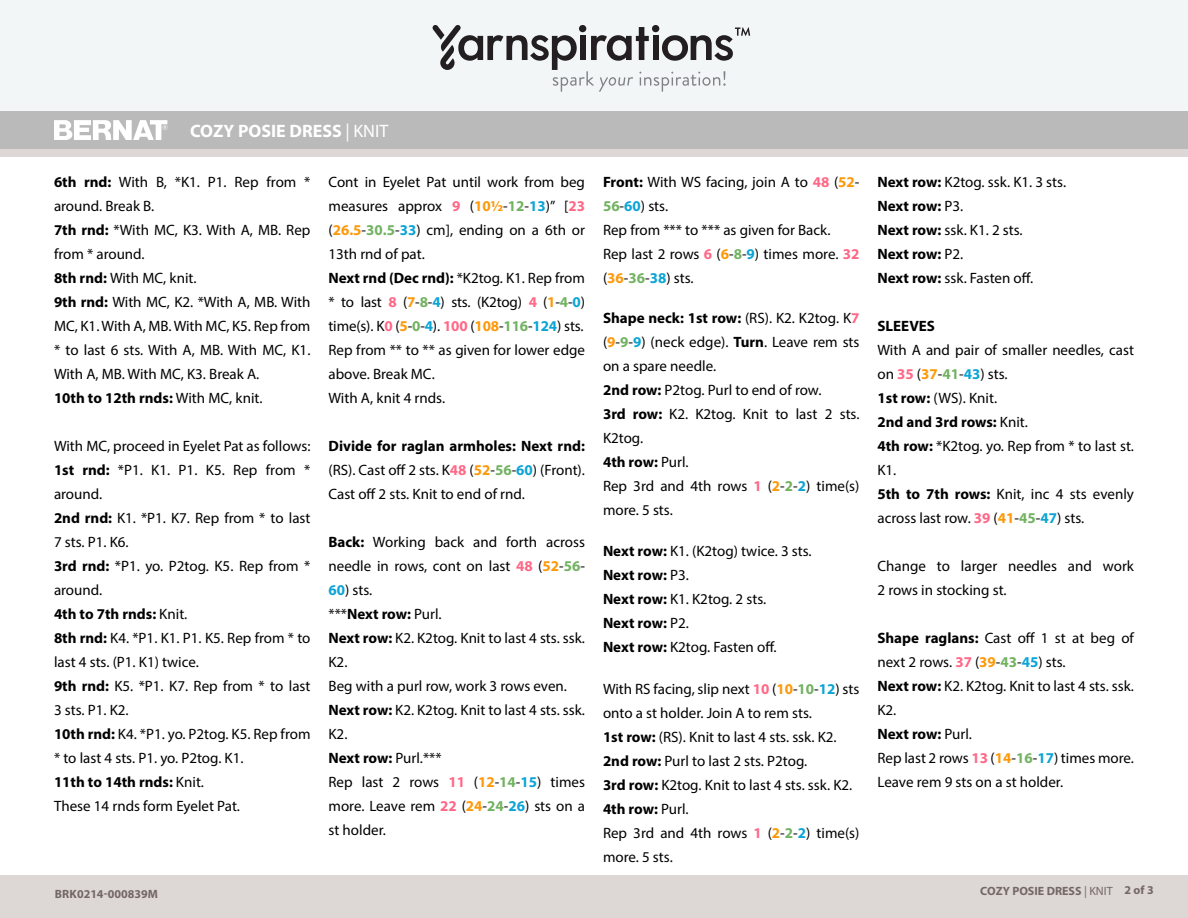
<style>
.page{position:relative;width:1188px;height:918px;background:#fff}
.page>*{position:absolute;margin:0;border:0;box-sizing:border-box;transform-origin:0 0}
.Body{font:700 18px "Myriad Pro";color:#fff}
.t1{font:15px/24px "Myriad Pro";color:#000}
.t2{font:700 13.5px "Myriad Pro";letter-spacing:.02em;color:#fff}
.Body-2{font:700 12px "Myriad Pro";color:#746865}
.t3{font:700 12px "Myriad Pro";letter-spacing:.02em;color:#756966}
.s1{font-weight:400}
.s2{font-weight:700}
.s3{font-weight:700;color:#ff6887}
.s4{font-weight:700;color:#fd9909}
.s5{font-weight:700;color:#72b261}
.s6{font-weight:700;color:#0ca4d6}
</style>
<div class="page">
<div style="left:0;top:875px;width:1188px;height:43px;background:#ddd7d6"></div>
<div style="left:0;top:149px;width:1188px;height:9px;background:#ddd7d6"></div>
<div style="left:0;top:111px;width:1188px;height:38px;background:#bababa"></div>
<svg style="left:54px;top:120px;width:113px;height:20px"></svg>
<div style="left:0;top:0;width:1188px;height:111px;background:#f3f6f7"></div>
<svg style="left:433px;top:25px;width:318px;height:67px"></svg>
<div style="left:0;top:157px;width:1188px;height:717px;background:#fff"></div>
<p class="t2" style="left:202px;top:120px;width:158px">COZY POSIE DRESS <span class="s1">| KNIT</span></p>
<p class="Body" style="left:190px;top:120px;width:200px">COZY POSIE DRESS <span class="s1">| KNIT</span></p>
<p class="t1" style="left:54px;top:169px;width:258px"><span class="s2">6th rnd:</span> With B, *K1. P1. Rep from * around. Break B.<br><span class="s2">7th rnd:</span> *With MC, K3. With A, MB. Rep from * around.<br><span class="s2">8th rnd:</span> With MC, knit.<br><span class="s2">9th rnd:</span> With MC, K2. *With A, MB. With<br>MC, K1. With A, MB. With MC, K5. Rep from * to last 6 sts. With A, MB. With MC, K1.<br>With A, MB. With MC, K3. Break A.<br><span class="s2">10th to 12th rnds:</span> With MC, knit.</p>
<p class="t1" style="left:54px;top:433px;width:258px">With MC, proceed in Eyelet Pat as follows:<br><span class="s2">1st rnd:</span> *P1. K1. P1. K5. Rep from * around.<br><span class="s2">2nd rnd:</span> K1. *P1. K7. Rep from * to last<br>7 sts. P1. K6.<br><span class="s2">3rd rnd:</span> *P1. yo. P2tog. K5. Rep from * around.<br><span class="s2">4th to 7th rnds:</span> Knit.<br><span class="s2">8th rnd:</span> K4. *P1. K1. P1. K5. Rep from * to last 4 sts. (P1. K1) twice.<br><span class="s2">9th rnd:</span> K5. *P1. K7. Rep from * to last<br>3 sts. P1. K2.<br><span class="s2">10th rnd:</span> K4. *P1. yo. P2tog. K5. Rep from * to last 4 sts. P1. yo. P2tog. K1.<br><span class="s2">11th to 14th rnds:</span> Knit.<br>These 14 rnds form Eyelet Pat.</p>
<p class="t1" style="left:328px;top:169px;width:258px">Cont in Eyelet Pat until work from beg measures approx <span class="s3">9</span> (<span class="s4">10½</span>-<span class="s5">12</span>-<span class="s6">13</span>)” [<span class="s3">23 </span>(<span class="s4">26.5</span>-<span class="s5">30.5</span>-<span class="s6">33</span>) cm], ending on a 6th or<br>13th rnd of pat.<br><span class="s2">Next rnd (Dec rnd):</span> *K2tog. K1. Rep from * to last <span class="s3">8</span> (<span class="s4">7</span>-<span class="s5">8</span>-<span class="s6">4</span>) sts. (K2tog) <span class="s3">4</span> (<span class="s4">1</span>-<span class="s5">4</span>-<span class="s6">0</span>) time(s). K<span class="s3">0</span> (<span class="s4">5</span>-<span class="s5">0</span>-<span class="s6">4</span>). <span class="s3">100</span> (<span class="s4">108</span>-<span class="s5">116</span>-<span class="s6">124</span>) sts.<br>Rep from ** to ** as given for lower edge above. Break MC.<br>With A, knit 4 rnds.</p>
<p class="t1" style="left:329px;top:433px;width:258px;text-align:justify"><span class="s2">Divide for raglan armholes: Next rnd: </span>(RS). Cast off 2 sts. K<span class="s3">48</span> (<span class="s4">52</span>-<span class="s5">56</span>-<span class="s6">60</span>) (Front).<br>Cast off 2 sts. Knit to end of rnd.</p>
<p class="t1" style="left:329px;top:529px;width:258px"><span class="s2">Back:</span> Working back and forth across needle in rows, cont on last <span class="s3">48</span> (<span class="s4">52</span>-<span class="s5">56</span>-</p>
<p class="t1" style="left:329px;top:577px;width:258px"><span class="s6">60</span>) sts.<br>***<span class="s2">Next row:</span> Purl.<br><span class="s2">Next row:</span> K2. K2tog. Knit to last 4 sts. ssk.<br>K2.<br>Beg with a purl row, work 3 rows even.<br><span class="s2">Next row:</span> K2. K2tog. Knit to last 4 sts. ssk.<br>K2.<br><span class="s2">Next row:</span> Purl.***<br>Rep last 2 rows <span class="s3">11</span> (<span class="s4">12</span>-<span class="s5">14</span>-<span class="s6">15</span>) times more. Leave rem <span class="s3">22</span> (<span class="s4">24</span>-<span class="s5">24</span>-<span class="s6">26</span>) sts on a st holder.</p>
<p class="t1" style="left:603px;top:169px;width:258px"><span class="s2">Front:</span> With WS facing, join A to <span class="s3">48</span> (<span class="s4">52</span>-<br><span class="s5">56</span>-<span class="s6">60</span>) sts.<br>Rep from *** to *** as given for Back.<br>Rep last 2 rows <span class="s3">6</span> (<span class="s4">6</span>-<span class="s5">8</span>-<span class="s6">9</span>) times more. <span class="s3">32 </span>(<span class="s4">36</span>-<span class="s5">36</span>-<span class="s6">38</span>) sts.</p>
<p class="t1" style="left:603px;top:306px;width:258px"><span class="s2">Shape neck: 1st row:</span> (RS). K2. K2tog. K<span class="s3">7 </span>(<span class="s4">9</span>-<span class="s5">9</span>-<span class="s6">9</span>) (neck edge). <span class="s2">Turn</span>. Leave rem sts on a spare needle.<br><span class="s2">2nd row:</span> P2tog. Purl to end of row.<br><span class="s2">3rd row:</span> K2. K2tog. Knit to last 2 sts.<br>K2tog.<br><span class="s2">4th row:</span> Purl.<br>Rep 3rd and 4th rows <span class="s3">1</span> (<span class="s4">2</span>-<span class="s5">2</span>-<span class="s6">2</span>) time(s) more. 5 sts.</p>
<p class="t1" style="left:603px;top:538px;width:210px"><span class="s2">Next row:</span> K1. (K2tog) twice. 3 sts.<br><span class="s2">Next row:</span> P3.<br><span class="s2">Next row:</span> K1. K2tog. 2 sts.<br><span class="s2">Next row:</span> P2.<br><span class="s2">Next row:</span> K2tog. Fasten off.</p>
<p class="t1" style="left:603px;top:676px;width:258px">With RS facing, slip next <span class="s3">10</span> (<span class="s4">10</span>-<span class="s5">10</span>-<span class="s6">12</span>) sts onto a st holder. Join A to rem sts.<br><span class="s2">1st row:</span> (RS). Knit to last 4 sts. ssk. K2.<br><span class="s2">2nd row:</span> Purl to last 2 sts. P2tog.<br><span class="s2">3rd row:</span> K2tog. Knit to last 4 sts. ssk. K2.<br><span class="s2">4th row:</span> Purl.<br>Rep 3rd and 4th rows <span class="s3">1</span> (<span class="s4">2</span>-<span class="s5">2</span>-<span class="s6">2</span>) time(s) more. 5 sts.</p>
<p class="t1" style="left:878px;top:169px;width:190px"><span class="s2">Next row:</span> K2tog. ssk. K1. 3 sts.<br><span class="s2">Next row:</span> P3.<br><span class="s2">Next row:</span> ssk. K1. 2 sts.<br><span class="s2">Next row:</span> P2.<br><span class="s2">Next row:</span> ssk. Fasten off.</p>
<p class="t1" style="left:878px;top:313px;width:258px"><span class="s2">SLEEVES<br></span>With A and pair of smaller needles, cast on <span class="s3">35</span> (<span class="s4">37</span>-<span class="s5">41</span>-<span class="s6">43</span>) sts.<br><span class="s2">1st row:</span> (WS). Knit.<br><span class="s2">2nd and 3rd rows:</span> Knit.<br><span class="s2">4th row:</span> *K2tog. yo. Rep from * to last st.<br>K1.<br><span class="s2">5th to 7th rows:</span> Knit, inc 4 sts evenly across last row. <span class="s3">39</span> (<span class="s4">41</span>-<span class="s5">45</span>-<span class="s6">47</span>) sts.</p>
<p class="t1" style="left:878px;top:553px;width:258px">Change to larger needles and work<br>2 rows in stocking st.</p>
<p class="t1" style="left:878px;top:625px;width:258px"><span class="s2">Shape raglans:</span> Cast off 1 st at beg of next 2 rows. <span class="s3">37</span> (<span class="s4">39</span>-<span class="s5">43</span>-<span class="s6">45</span>) sts.<br><span class="s2">Next row:</span> K2. K2tog. Knit to last 4 sts. ssk.<br>K2.<br><span class="s2">Next row:</span> Purl.<br>Rep last 2 rows <span class="s3">13</span> (<span class="s4">14</span>-<span class="s5">16</span>-<span class="s6">17</span>) times more.<br>Leave rem 9 sts on a st holder.</p>
<p class="t3" style="left:970px;top:883px;width:140px">COZY POSIE DRES <span class="s1">| KNIT</span></p>
<p class="t3" style="left:1126px;top:883px;width:31px">2 of 3</p>
<p class="Body-2" style="left:55px;top:886px;width:105px">BRK0214-000839M</p>
<p class="Body-2" style="left:980px;top:884px;width:134px">COZY POSIE DRESS <span class="s1">| KNIT</span></p>
<p class="Body-2" style="left:1124px;top:882px;width:31px">2 of 3</p>
</div>
